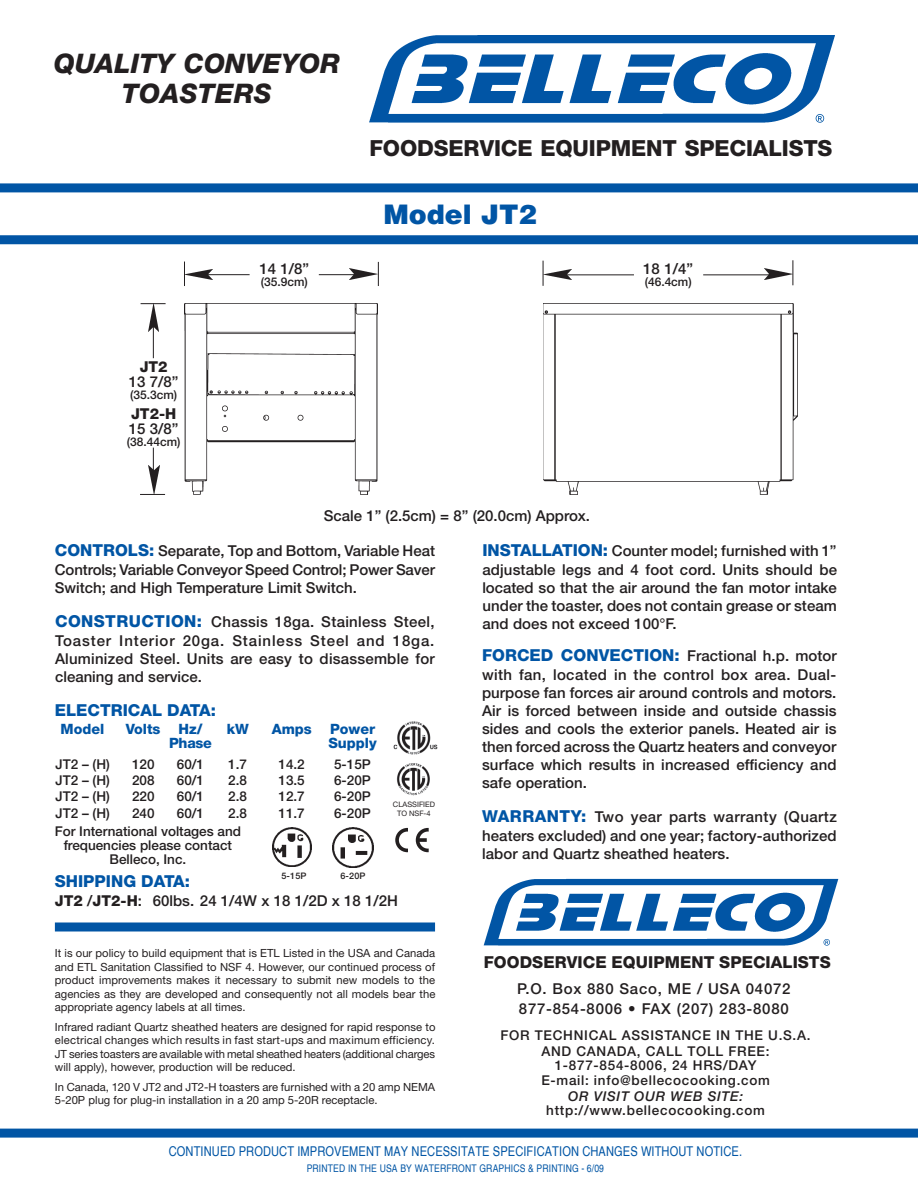
<style>
.page{position:relative;width:918px;height:1188px;background:#fff}
.page>*{position:absolute;margin:0;border:0;box-sizing:border-box;transform-origin:0 0}
.t1{font:italic 800 27px/29.8px "Helvetica Neue";letter-spacing:.01em;color:#231f20;text-align:center}
.t2{font:900 27px "Helvetica";letter-spacing:-.005em;color:#0155a5}
.t3{font:800 22.2px "Helvetica Neue";letter-spacing:-.005em;color:#231f20}
.t4{font:800 16.5px "Helvetica Neue";letter-spacing:.005em;color:#231f20}
.t5{font:800 16.5px "Helvetica Neue";color:#0155a5}
.t6{font:500 15px/18.1px "Helvetica Neue";letter-spacing:.005em;color:#231f20;text-align:justify}
.t7{font:500 15px/20.4px "Helvetica Neue";letter-spacing:.05em;color:#231f20}
.t8{font:800 15px "Helvetica Neue";color:#231f20}
.t9{font:800 14.25px "Helvetica Neue";color:#0155a5}
.t10{font:500 13.5px/15px "Helvetica Neue";letter-spacing:.05em;color:#231f20;text-align:center}
.t11{font:condensed 13.5px "Helvetica";letter-spacing:.01em;color:#0155a5}
.t12{font:500 13.5px/14px "Helvetica Neue";color:#231f20;text-align:center}
.t13{font:italic 500 13.5px "Helvetica Neue";letter-spacing:.055em;color:#231f20}
.t14{font:500 12px "Helvetica Neue";color:#231f20}
.t15{font:11.25px/13.5px "Helvetica Neue";color:#231f20;text-align:justify}
.t16{font:condensed 10.5px "Helvetica";letter-spacing:.015em;color:#0155a5}
.t17{font:500 9px "Helvetica Neue";letter-spacing:.02em;color:#231f20}
.t18{font:7.5px/9px "Helvetica Neue";color:#231f20;text-align:center}
.s1{font-weight:800;font-size:16.5px;color:#0155a5}
.s2{font-weight:800}
</style>
<div class="page">
<img style="left:369px;top:36px;width:466px;height:86px">
<div style="left:0;top:183px;width:918px;height:9px;background:#0155a5"></div>
<div style="left:0;top:235px;width:918px;height:9px;background:#0155a5"></div>
<img style="left:483px;top:878px;width:356px;height:68px">
<img style="left:184px;top:303px;width:194px;height:191px">
<img style="left:543px;top:303px;width:255px;height:191px">
<svg style="left:141px;top:303px;width:25px;height:1px"></svg>
<svg style="left:140px;top:494px;width:25px;height:1px"></svg>
<svg style="left:184px;top:262px;width:1px;height:24px"></svg>
<svg style="left:378px;top:262px;width:1px;height:24px"></svg>
<svg style="left:543px;top:261px;width:1px;height:25px"></svg>
<svg style="left:793px;top:260px;width:1px;height:25px"></svg>
<img style="left:350px;top:269px;width:28px;height:11px">
<img style="left:184px;top:269px;width:29px;height:11px">
<hr style="left:205px;top:274px;width:150px;height:1px;background:#231f20">
<img style="left:764px;top:269px;width:29px;height:11px">
<img style="left:543px;top:269px;width:29px;height:11px">
<hr style="left:564px;top:274px;width:207px;height:1px;background:#231f20">
<img style="left:148px;top:303px;width:11px;height:28px">
<img style="left:148px;top:466px;width:11px;height:28px">
<hr style="left:153px;top:327px;width:1px;height:150px;background:#231f20">
<div style="left:250px;top:267px;width:68px;height:14px;background:#fff"></div>
<div style="left:146px;top:359px;width:14px;height:88px;background:#fff"></div>
<div style="left:635px;top:268px;width:67px;height:14px;background:#fff"></div>
<img style="left:393px;top:721px;width:44px;height:34px">
<img style="left:396px;top:763px;width:34px;height:33px">
<div style="left:55px;top:922px;width:380px;height:10px;background:#0155a5"></div>
<div style="left:0;top:1129px;width:918px;height:9px;background:#0155a5"></div>
<div style="left:395px;top:828px;width:24px;height:24px;border:4px solid #231f20;border-radius:50%"></div>
<div style="left:409px;top:827px;width:11px;height:26px;background:#fff"></div>
<svg style="left:416px;top:828px;width:13px;height:25px"></svg>
<img style="left:272px;top:827px;width:40px;height:40px">
<img style="left:333px;top:827px;width:40px;height:41px">
<hr style="left:0;top:0;width:1px;height:1188px;background:#000">
<h1 class="t1" style="left:54px;top:49px;width:288px">QUALITY CONVEYOR<br>TOASTERS</h1>
<p class="t8" style="left:140px;top:358px;width:30px">JT2</p>
<p class="t6" style="left:129px;top:373px;width:51px">13 7/8”</p>
<p class="t14" style="left:130px;top:388px;width:48px">(35.3cm)</p>
<p class="t8" style="left:131px;top:405px;width:47px">JT2-H</p>
<p class="t6" style="left:129px;top:420px;width:51px">15 3/8”</p>
<p class="t14" style="left:127px;top:435px;width:55px">(38.44cm)</p>
<p class="t6" style="left:260px;top:259px;width:51px">14 1/8”</p>
<p class="t14" style="left:261px;top:274px;width:48px">(35.9cm)</p>
<h2 class="t3" style="left:370px;top:135px;width:464px">FOODSERVICE EQUIPMENT SPECIALISTS</h2>
<h1 class="t2" style="left:384px;top:197px;width:154px">Model JT2</h1>
<p class="t6" style="left:643px;top:259px;width:51px">18 1/4”</p>
<p class="t14" style="left:645px;top:274px;width:48px">(46.4cm)</p>
<p class="t6" style="left:324px;top:507px;width:268px">Scale 1” (2.5cm) = 8” (20.0cm) Approx.</p>
<p class="t6" style="left:55px;top:541px;width:382px;line-height:18.6px"><span class="s1">CONTROLS:</span> Separate, Top and Bottom, Variable Heat Controls; Variable Conveyor Speed Control; Power Saver Switch; and High Temperature Limit Switch.</p>
<p class="t6" style="left:482px;top:541px;width:356px"><span class="s1">INSTALLATION:</span> Counter model; furnished with 1” adjustable legs and 4 foot cord. Units should be located so that the air around the fan motor intake under the toaster, does not contain grease or steam</p>
<p class="t6" style="left:55px;top:612px;width:381px"><span class="s1">CONSTRUCTION:</span> Chassis 18ga. Stainless Steel,</p>
<p class="t6" style="left:482px;top:615px;width:196px">and does not exceed 100°F.</p>
<p class="t6" style="left:55px;top:632px;width:381px">Toaster Interior 20ga. Stainless Steel and 18ga.<br>Aluminized Steel. Units are easy to disassemble for cleaning and service.</p>
<p class="t6" style="left:482px;top:647px;width:356px"><span class="s1">FORCED CONVECTION:</span> Fractional h.p. motor with fan, located in the control box area. Dual&shy;purpose fan forces air around controls and motors.<br>Air is forced between inside and outside chassis sides and cools the exterior panels. Heated air is then forced across the Quartz heaters and conveyor surface which results in increased efficiency and safe operation.</p>
<p class="t5" style="left:55px;top:700px;width:163px">ELECTRICAL DATA:</p>
<p class="t9" style="left:61px;top:721px;width:45px">Model</p>
<p class="t9" style="left:126px;top:721px;width:36px">Volts</p>
<p class="t9" style="left:179px;top:721px;width:25px">Hz/</p>
<p class="t9" style="left:227px;top:721px;width:24px">kW</p>
<p class="t9" style="left:272px;top:721px;width:42px">Amps</p>
<p class="t9" style="left:330px;top:721px;width:47px">Power</p>
<p class="t9" style="left:169px;top:734px;width:45px">Phase</p>
<p class="t9" style="left:329px;top:734px;width:50px">Supply</p>
<p class="t10" style="left:56px;top:757px;width:56px">JT2 – (H)</p>
<p class="t10" style="left:132px;top:757px;width:24px">120</p>
<p class="t10" style="left:177px;top:757px;width:29px">60/1</p>
<p class="t10" style="left:228px;top:757px;width:20px">1.7</p>
<p class="t10" style="left:279px;top:757px;width:28px">14.2</p>
<p class="t10" style="left:334px;top:757px;width:38px">5-15P</p>
<p class="t10" style="left:56px;top:773px;width:56px">JT2 – (H)</p>
<p class="t10" style="left:132px;top:773px;width:24px">208</p>
<p class="t10" style="left:177px;top:773px;width:29px">60/1</p>
<p class="t10" style="left:228px;top:773px;width:20px">2.8</p>
<p class="t10" style="left:279px;top:773px;width:28px">13.5</p>
<p class="t10" style="left:334px;top:773px;width:38px">6-20P</p>
<p class="t10" style="left:56px;top:789px;width:56px">JT2 – (H)</p>
<p class="t10" style="left:132px;top:789px;width:24px">220</p>
<p class="t10" style="left:177px;top:789px;width:29px">60/1</p>
<p class="t10" style="left:228px;top:789px;width:20px">2.8</p>
<p class="t10" style="left:279px;top:789px;width:28px">12.7</p>
<p class="t10" style="left:334px;top:789px;width:38px">6-20P</p>
<p class="t10" style="left:56px;top:805px;width:56px">JT2 – (H)</p>
<p class="t10" style="left:132px;top:805px;width:24px">240</p>
<p class="t10" style="left:177px;top:805px;width:29px">60/1</p>
<p class="t10" style="left:228px;top:805px;width:20px">2.8</p>
<p class="t10" style="left:279px;top:805px;width:28px">11.7</p>
<p class="t10" style="left:334px;top:805px;width:38px">6-20P</p>
<p class="t18" style="left:393px;top:799px;width:44px">CLASSIFIED<br>TO NSF-4</p>
<p class="t6" style="left:482px;top:807px;width:356px;line-height:18.6px"><span class="s1">WARRANTY:</span> Two year parts warranty (Quartz heaters excluded) and one year; factory-authorized labor and Quartz sheathed heaters.</p>
<p class="t12" style="left:55px;top:824px;width:188px">For International voltages and frequencies please contact<br>Belleco, Inc.</p>
<p class="t17" style="left:281px;top:871px;width:27px">5-15P</p>
<p class="t17" style="left:340px;top:871px;width:27px">6-20P</p>
<p class="t5" style="left:55px;top:871px;width:137px">SHIPPING DATA:</p>
<p class="t6" style="left:55px;top:891px;width:345px"><span class="s2">JT2</span> /<span class="s2">JT2-H</span>: 60lbs. 24 1/4W x 18 1/2D x 18 1/2H</p>
<p class="t15" style="left:55px;top:947px;width:382px">It is our policy to build equipment that is ETL Listed in the USA and Canada and ETL Sanitation Classified to NSF 4. However, our continued process of product improvements makes it necessary to submit new models to the agencies as they are developed and consequently not all models bear the appropriate agency labels at all times.</p>
<p class="t15" style="left:55px;top:1020px;width:382px">Infrared radiant Quartz sheathed heaters are designed for rapid response to electrical changes which results in fast start-ups and maximum efficiency.<br>JT series toasters are available with metal sheathed heaters (additional charges will apply), however, production will be reduced.</p>
<p class="t15" style="left:55px;top:1080px;width:382px">In Canada, 120 V JT2 and JT2-H toasters are furnished with a 20 amp NEMA<br>5-20P plug for plug-in installation in a 20 amp 5-20R receptacle.</p>
<p class="t11" style="left:169px;top:1143px;width:575px">CONTINUED PRODUCT IMPROVEMENT MAY NECESSITATE SPECIFICATION CHANGES WITHOUT NOTICE.</p>
<p class="t16" style="left:307px;top:1162px;width:299px">PRINTED IN THE USA BY WATERFRONT GRAPHICS &amp; PRINTING - 6/09</p>
<p class="t4" style="left:484px;top:952px;width:348px">FOODSERVICE EQUIPMENT SPECIALISTS</p>
<p class="t7" style="left:517px;top:978px;width:275px">P.O. Box 880 Saco, ME / USA 04072<br>877-854-8006 • FAX (207) 283-8080</p>
<p class="t10" style="left:501px;top:1028px;width:312px">FOR TECHNICAL ASSISTANCE IN THE U.S.A.<br>AND CANADA, CALL TOLL FREE:<br>1-877-854-8006, 24 HRS/DAY<br>E-mail: info@bellecocooking.com</p>
<p class="t13" style="left:568px;top:1088px;width:177px">OR VISIT OUR WEB SITE:</p>
<p class="t10" style="left:546px;top:1103px;width:220px">http://www.bellecocooking.com</p>
</div>
